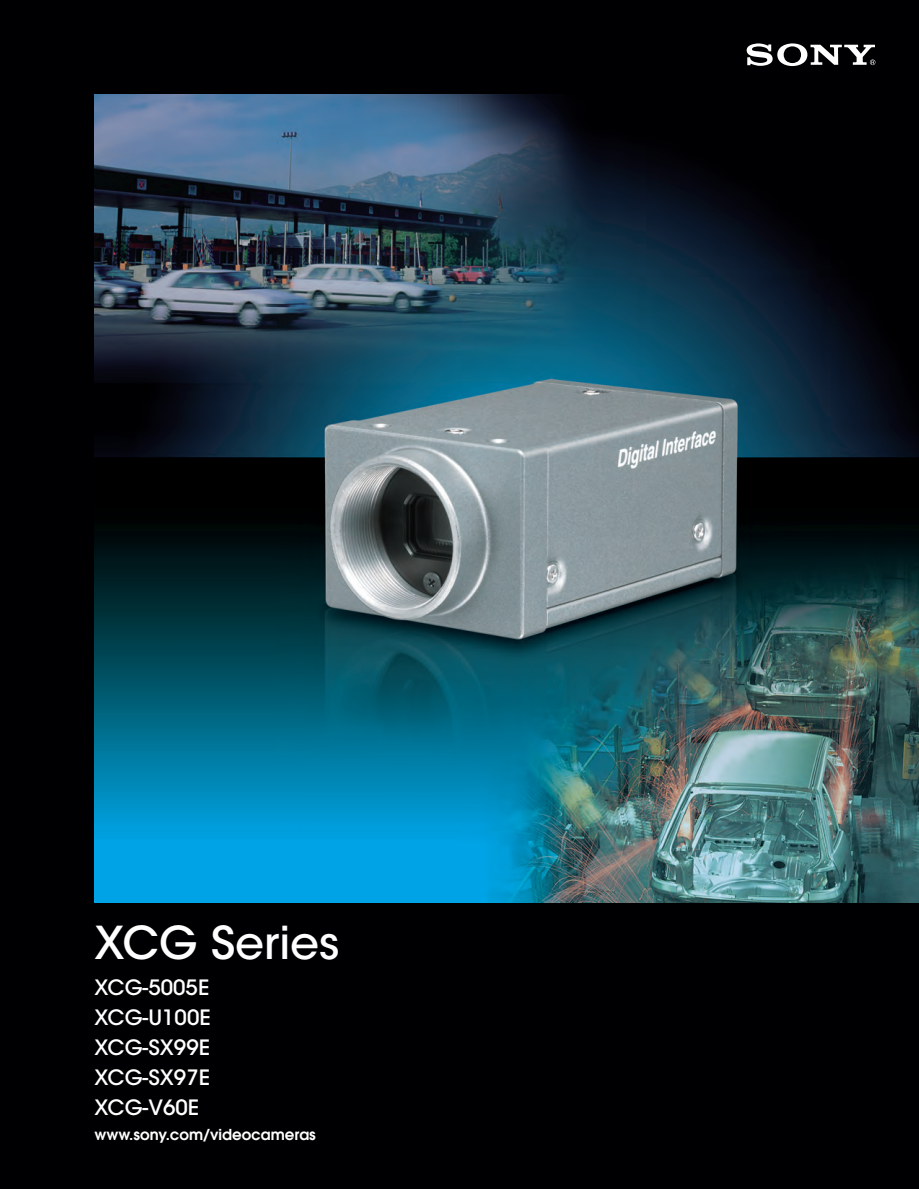
<style>
.page{position:relative;width:919px;height:1189px;background:#fff}
.page>*{position:absolute;margin:0;border:0;box-sizing:border-box;transform-origin:0 0}
.t1{font:500 45px "ITC Avant Garde Std";color:#fff}
.t2{font:500 21px/30px "ITC Avant Garde Std";color:#fff;text-align:justify}
.t3{font:600 15px "Avant Garde";color:#fff}
</style>
<div class="page">
<div style="left:0;top:0;width:918px;height:1188px;background:#000002"></div>
<svg style="left:746px;top:43px;width:128px;height:23px"></svg>
<img style="left:95px;top:95px;width:823px;height:807px">
<h1 class="t1" style="left:95px;top:914px;width:247px">XCG Series</h1>
<p class="t2" style="left:95px;top:972px;width:117px">XCG-5005E XCG-U100E XCG-SX99E XCG-SX97E XCG-V60E</p>
<p class="t3" style="left:95px;top:1124px;width:223px">www.sony.com/videocameras</p>
</div>
